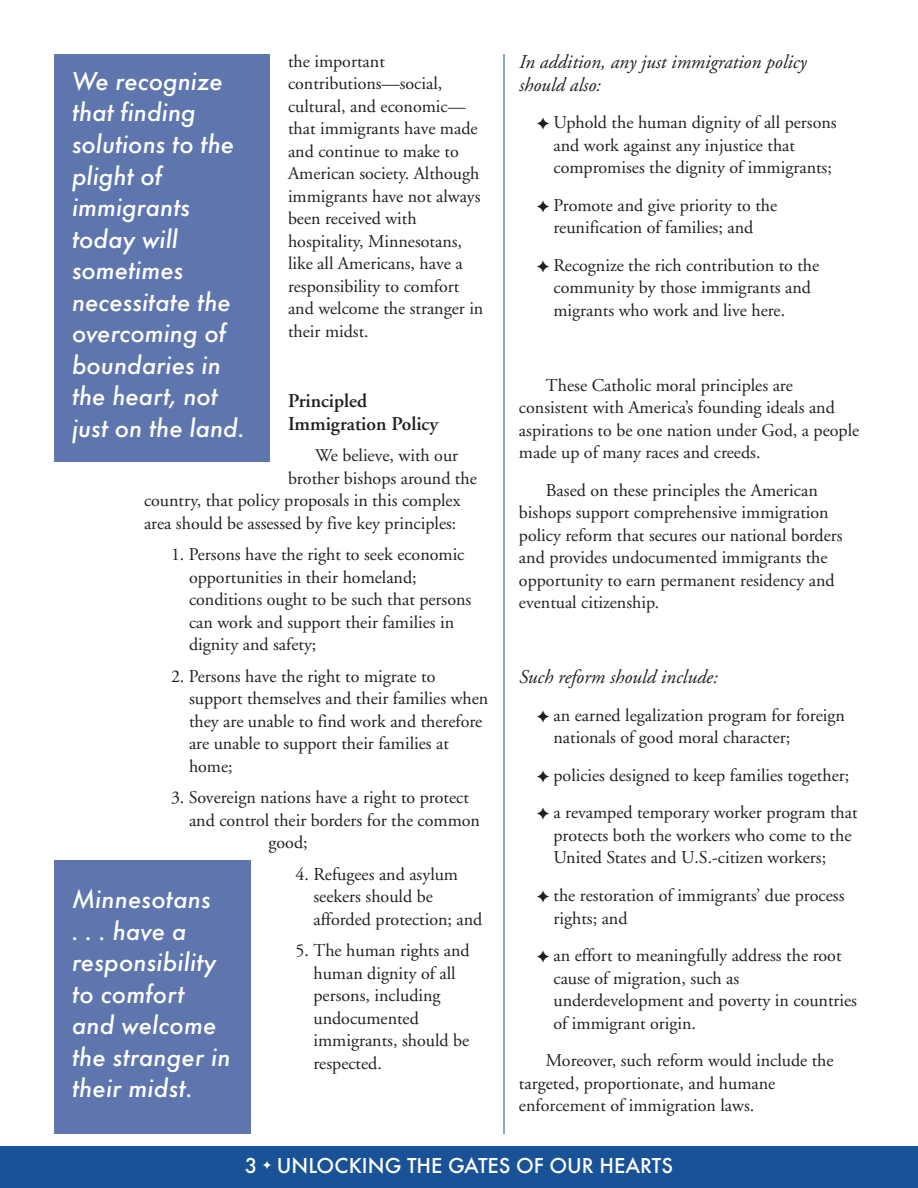
<style>
.page{position:relative;width:918px;height:1188px;background:#fff}
.page>*{position:absolute;margin:0;border:0;box-sizing:border-box;transform-origin:0 0}
.t1{font:italic 500 27px/31.5px "Futura T";color:#fff}
.t2{font:500 22.5px "Futura T";color:#fff}
.t3{font:italic 19.5px/22.5px "Adobe Garamond";color:#231f20}
.t4{font:600 19.5px/22.5px "Adobe Garamond";color:#231f20}
.t5{font:18px/22.5px "Adobe Garamond";color:#231f20}
</style>
<div class="page">
<div style="left:0;top:1147px;width:918px;height:41px;background:#195296"></div>
<hr style="left:504px;top:54px;width:1px;height:1080px;background:#195296">
<div style="left:54px;top:860px;width:197px;height:274px;background:#5e75ae"></div>
<div style="left:54px;top:54px;width:216px;height:408px;background:#5e75ae"></div>
<p class="t5" style="left:288px;top:50px;width:197px">the important contributions—social, cultural, and economic— that immigrants have made and continue to make to<br>American society. Although immigrants have not always been received with hospitality, Minnesotans, like all Americans, have a responsibility to comfort and welcome the stranger in their midst.</p>
<h1 class="t1" style="left:72px;top:65px;width:174px">We recognize that finding solutions to the plight of immigrants today will sometimes necessitate the overcoming of boundaries in the heart, not just on the land.</h1>
<p class="t4" style="left:288px;top:390px;width:152px">Principled<br>Immigration Policy</p>
<p class="t5" style="left:315px;top:445px;width:145px">We believe, with our</p>
<p class="t5" style="left:288px;top:467px;width:190px">brother bishops around the</p>
<p class="t5" style="left:144px;top:490px;width:318px">country, that policy proposals in this complex</p>
<p class="t5" style="left:144px;top:512px;width:314px">area should be assessed by five key principles:</p>
<p class="t5" style="left:189px;top:544px;width:284px;text-indent:-18px">1. Persons have the right to seek economic opportunities in their homeland; conditions ought to be such that persons can work and support their families in dignity and safety;</p>
<p class="t5" style="left:189px;top:665px;width:301px;text-indent:-18px">2. Persons have the right to migrate to support themselves and their families when they are unable to find work and therefore are unable to support their families at home;</p>
<p class="t5" style="left:171px;top:787px;width:299px">3. Sovereign nations have a right to protect</p>
<p class="t5" style="left:189px;top:809px;width:293px">and control their borders for the common</p>
<p class="t5" style="left:269px;top:832px;width:41px">good;</p>
<p class="t5" style="left:314px;top:863px;width:170px;text-indent:-18px">4. Refugees and asylum seekers should be afforded protection; and</p>
<p class="t5" style="left:314px;top:940px;width:158px;text-indent:-18px">5. The human rights and human dignity of all persons, including undocumented immigrants, should be respected.</p>
<h1 class="t1" style="left:72px;top:883px;width:160px">Minnesotans<br>. . . have a responsibility to comfort and welcome the stranger in their midst.</h1>
<p class="t3" style="left:519px;top:51px;width:289px">In addition, any just immigration policy should also:</p>
<p class="t5" style="left:554px;top:112px;width:285px;text-indent:-17px">✦ Uphold the human dignity of all persons and work against any injustice that compromises the dignity of immigrants;</p>
<p class="t5" style="left:537px;top:194px;width:242px;text-align:center">✦ Promote and give priority to the reunification of families; and</p>
<p class="t5" style="left:554px;top:254px;width:267px;text-indent:-17px">✦ Recognize the rich contribution to the community by those immigrants and migrants who work and live here.</p>
<p class="t5" style="left:519px;top:374px;width:342px;text-indent:27px">These Catholic moral principles are consistent with America’s founding ideals and aspirations to be one nation under God, a people made up of many races and creeds.</p>
<p class="t5" style="left:519px;top:479px;width:325px;text-indent:27px">Based on these principles the American bishops support comprehensive immigration policy reform that secures our national borders and provides undocumented immigrants the opportunity to earn permanent residency and eventual citizenship.</p>
<p class="t3" style="left:519px;top:667px;width:200px">Such reform should include:</p>
<p class="t5" style="left:554px;top:704px;width:293px;text-indent:-17px">✦ an earned legalization program for foreign nationals of good moral character;</p>
<p class="t5" style="left:537px;top:757px;width:322px;line-height:37.5px">✦ policies designed to keep families together; ✦ a revamped temporary worker program that</p>
<p class="t5" style="left:554px;top:824px;width:300px">protects both the workers who come to the<br>United States and U.S.-citizen workers;</p>
<p class="t5" style="left:554px;top:885px;width:293px;text-indent:-17px">✦ the restoration of immigrants’ due process rights; and</p>
<p class="t5" style="left:554px;top:945px;width:305px;text-indent:-17px">✦ an effort to meaningfully address the root cause of migration, such as underdevelopment and poverty in countries of immigrant origin.</p>
<p class="t5" style="left:519px;top:1050px;width:316px;text-indent:27px">Moreover, such reform would include the targeted, proportionate, and humane enforcement of immigration laws.</p>
<p class="t2" style="left:245px;top:1152px;width:14px">3</p>
<p class="t2" style="left:277px;top:1152px;width:398px">UNLOCKING THE GATES OF OUR HEARTS</p>
</div>
